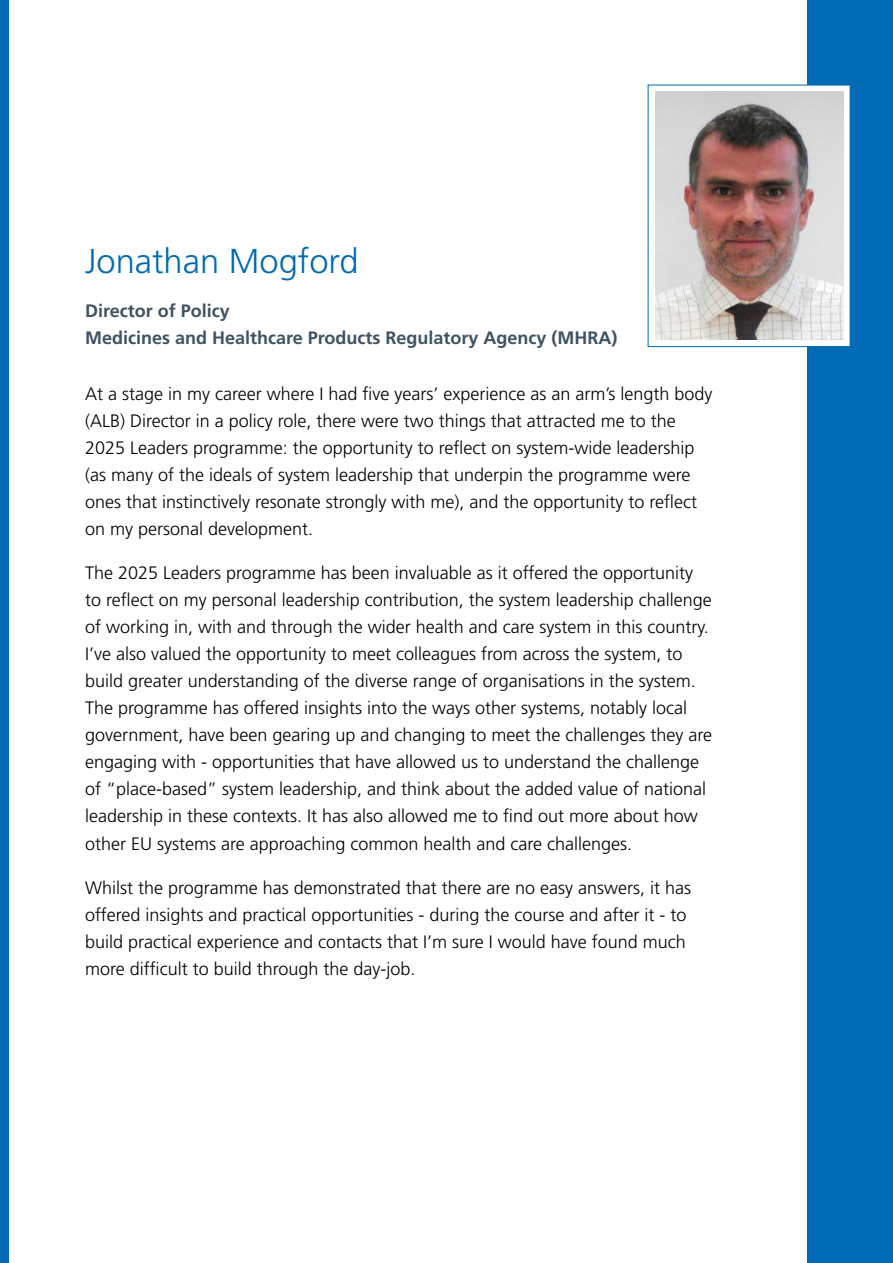
<style>
.page{position:relative;width:893px;height:1263px;background:#fff}
.page>*{position:absolute;margin:0;border:0;box-sizing:border-box;transform-origin:0 0}
.t1{font:300 34.5px "Frutiger";color:#006ab4}
.t2{font:300 18px/27px "Frutiger";color:#000}
.t3{font:700 18px/27px "Frutiger";color:#3f5364}
</style>
<div class="page">
<div style="left:808px;top:0;width:85px;height:1263px;background:#006ab4"></div>
<div style="left:0;top:0;width:9px;height:1263px;background:#006ab4"></div>
<div style="left:648px;top:85px;width:202px;height:262px;background:#fff"></div>
<img style="left:655px;top:91px;width:188px;height:249px">
<h1 class="t1" style="left:85px;top:241px;width:275px">Jonathan Mogford</h1>
<p class="t3" style="left:85px;top:297px;width:534px">Director of Policy<br>Medicines and Healthcare Products Regulatory Agency (MHRA)</p>
<p class="t2" style="left:85px;top:381px;width:629px">At a stage in my career where I had five years’ experience as an arm’s length body (ALB) Director in a policy role, there were two things that attracted me to the 2025 Leaders programme: the opportunity to reflect on system-wide leadership (as many of the ideals of system leadership that underpin the programme were ones that instinctively resonate strongly with me), and the opportunity to reflect on my personal development.</p>
<p class="t2" style="left:85px;top:560px;width:629px">The 2025 Leaders programme has been invaluable as it offered the opportunity to reflect on my personal leadership contribution, the system leadership challenge of working in, with and through the wider health and care system in this country.<br>I’ve also valued the opportunity to meet colleagues from across the system, to build greater understanding of the diverse range of organisations in the system.<br>The programme has offered insights into the ways other systems, notably local government, have been gearing up and changing to meet the challenges they are engaging with - opportunities that have allowed us to understand the challenge of “place-based” system leadership, and think about the added value of national leadership in these contexts. It has also allowed me to find out more about how other EU systems are approaching common health and care challenges.</p>
<p class="t2" style="left:85px;top:874px;width:608px">Whilst the programme has demonstrated that there are no easy answers, it has offered insights and practical opportunities - during the course and after it - to build practical experience and contacts that I’m sure I would have found much more difficult to build through the day-job.</p>
</div>
